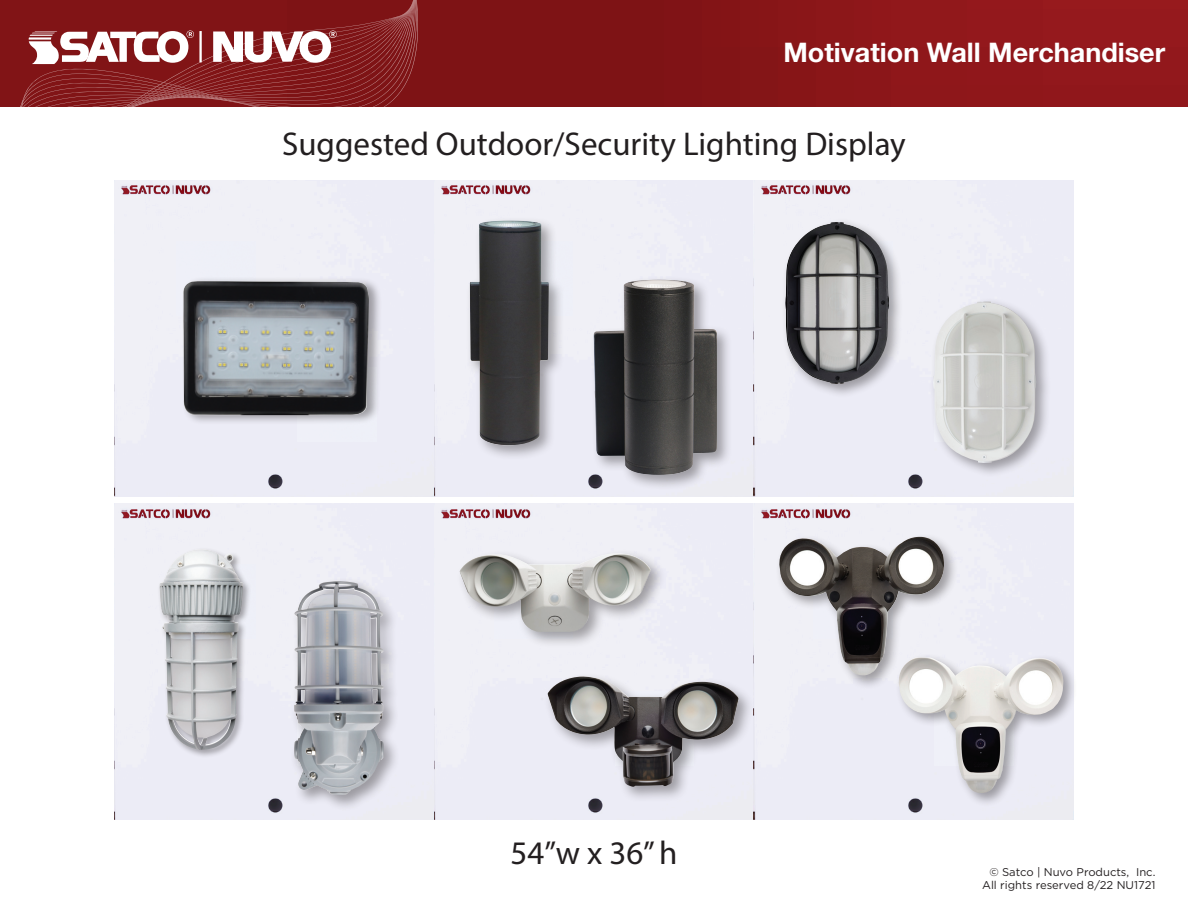
<style>
.page{position:relative;width:1188px;height:918px;background:#fff}
.page>*{position:absolute;margin:0;border:0;box-sizing:border-box;transform-origin:0 0}
.t1{font:33px "Myriad Pro";color:#231f20}
.t2{font:700 27px "Helvetica Neue";color:#fff}
.t3{font:11.25px/12.8px "Gotham";color:#231f20;text-align:right}
</style>
<div class="page">
<div style="left:0;top:0;width:1188px;height:106px;background:linear-gradient(to bottom,#891619,#871518)"></div>
<svg style="left:287px;top:2px;width:141px;height:4px"></svg>
<svg style="left:20px;top:6px;width:412px;height:100px;background:#953b3d"></svg>
<hr style="left:199px;top:31px;width:3px;height:31px;background:#fff">
<div style="left:115px;top:180px;width:958px;height:316px;background:#ececf6"></div>
<div style="left:177px;top:241px;width:78px;height:74px;background:#eef0f8"></div>
<img style="left:298px;top:426px;width:78px;height:16px">
<img style="left:565px;top:241px;width:8px;height:74px">
<div style="left:115px;top:504px;width:958px;height:316px;background:#ececf6"></div>
<img style="left:252px;top:565px;width:3px;height:74px">
<div style="left:157px;top:547px;width:95px;height:212px;background:#231f20;opacity:.4"></div>
<img style="left:159px;top:549px;width:84px;height:201px">
<div style="left:456px;top:549px;width:211px;height:99px;background:#231f20;opacity:.4"></div>
<img style="left:460px;top:553px;width:191px;height:79px">
<div style="left:776px;top:533px;width:182px;height:157px;background:#231f20;opacity:.4"></div>
<img style="left:777px;top:536px;width:168px;height:140px">
<div style="left:895px;top:654px;width:183px;height:153px;background:#231f20;opacity:.4"></div>
<img style="left:896px;top:656px;width:167px;height:137px">
<div style="left:544px;top:672px;width:211px;height:131px;background:#231f20;opacity:.4"></div>
<img style="left:548px;top:677px;width:191px;height:110px">
<div style="left:290px;top:577px;width:110px;height:234px;background:#231f20;opacity:.4"></div>
<img style="left:294px;top:581px;width:90px;height:214px">
<div style="left:466px;top:216px;width:99px;height:245px;background:#231f20;opacity:.4"></div>
<img style="left:470px;top:221px;width:79px;height:224px">
<div style="left:589px;top:275px;width:144px;height:216px;background:#231f20;opacity:.4"></div>
<img style="left:594px;top:280px;width:123px;height:195px">
<div style="left:781px;top:218px;width:122px;height:180px;background:#231f20;opacity:.4"></div>
<img style="left:785px;top:222px;width:104px;height:162px">
<div style="left:929px;top:297px;width:122px;height:181px;background:#231f20;opacity:.4"></div>
<img style="left:933px;top:301px;width:103px;height:162px">
<div style="left:181px;top:276px;width:201px;height:150px;background:#231f20;opacity:.4"></div>
<img style="left:182px;top:281px;width:187px;height:134px">
<h2 class="t2" style="left:783px;top:35px;width:383px">Motivation Wall Merchandiser</h2>
<p class="t1" style="left:282px;top:124px;width:625px">Suggested Outdoor/Security Lighting Display</p>
<p class="t1" style="left:511px;top:833px;width:168px">54”w x 36” h</p>
<p class="t3" style="left:982px;top:865px;width:175px">© Satco | Nuvo Products, Inc.<br>All rights reserved 8/22 NU1721</p>
</div>
